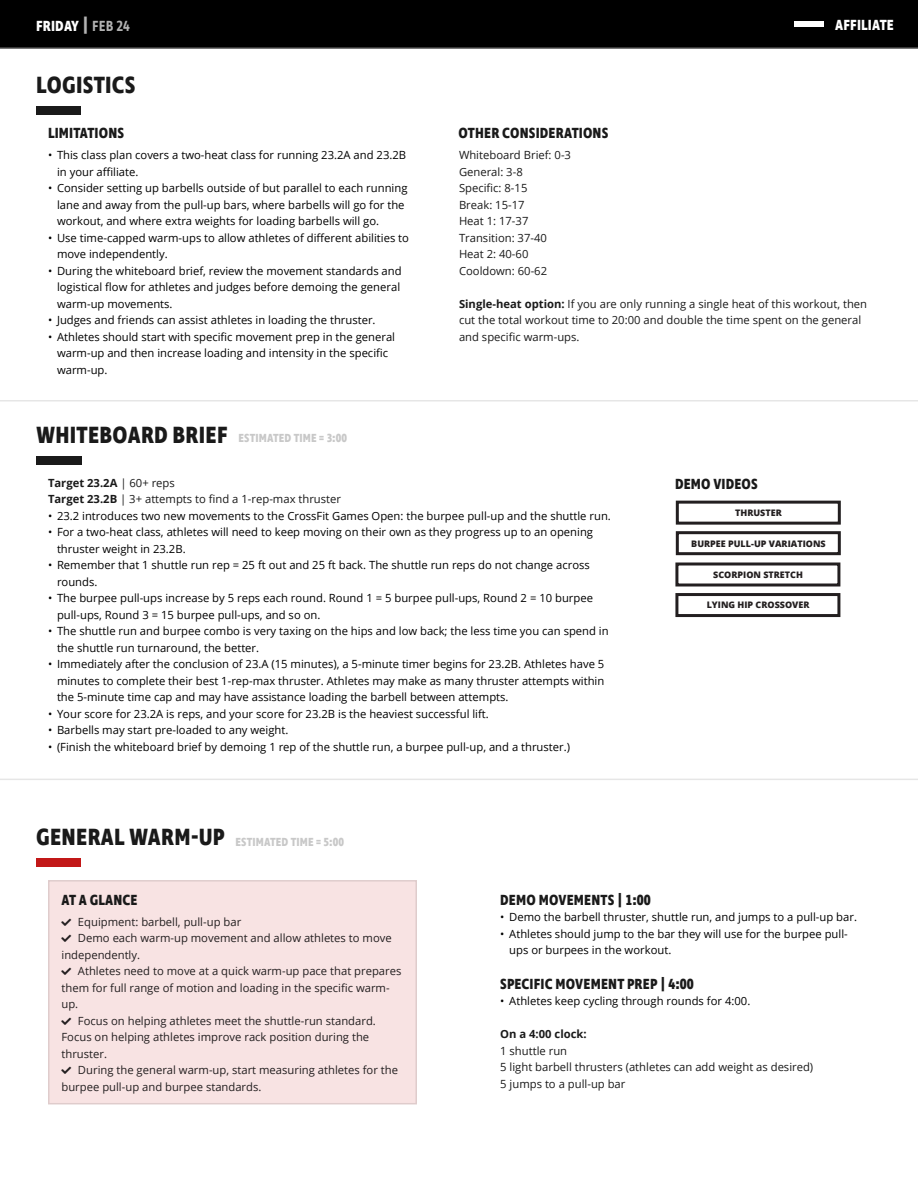
<style>
.page{position:relative;width:918px;height:1188px;background:#fff}
.page>*{position:absolute;margin:0;border:0;box-sizing:border-box;transform-origin:0 0}
.Section_Heading{font:700 24px "Ingra Cd";letter-spacing:.01em;color:#1a1a1a}
.Section_Subheading{font:700 15px "Ingra Cd";letter-spacing:.01em;color:#1a1a1a}
.Body_Text{font:700 15px "Ingra Cd";letter-spacing:.01em;color:#1a1a1a}
.t1{font:700 15px "Ingra Cd";letter-spacing:.01em;color:#fff}
.Time_Estimate{font:700 12px "Ingra Cd";letter-spacing:.01em;color:#c8c8c8}
.t2{font:11.25px/16.5px "Open Sans";color:#000}
.Body_Text-2{font:11.25px/16.5px "Open Sans";color:#1a1a1a}
.Checklists{font:11.25px/16.5px "Open Sans";color:#231f20}
.Body_Text-3{font:700 11.25px "Open Sans";color:#1a1a1a}
.Button_Text{font:800 9px "Open Sans";color:#231f20}
.s1{font-size:18px;color:#b2b2b2}
.s2{font-weight:600;color:#b2b2b2}
.s3{font-weight:700}
.s4{font-weight:400}
</style>
<div class="page">
<div style="left:0;top:0;width:918px;height:48px;background:#000"></div>
<div style="left:794px;top:21px;width:30px;height:6px;background:#fff"></div>
<hr style="left:0;top:47px;width:918px;height:2px;background:#4c4c4c">
<hr style="left:0;top:400px;width:918px;height:2px;background:#e6e6e6">
<div style="left:36px;top:106px;width:45px;height:9px;background:#1a1a1a"></div>
<div style="left:36px;top:456px;width:45px;height:9px;background:#1a1a1a"></div>
<hr style="left:0;top:779px;width:918px;height:1px;background:#e6e6e6">
<div style="left:676px;top:501px;width:165px;height:24px;border:3px solid #231f20"></div>
<div style="left:676px;top:531px;width:165px;height:24px;border:3px solid #231f20"></div>
<div style="left:675px;top:562px;width:165px;height:24px;border:3px solid #231f20"></div>
<div style="left:675px;top:593px;width:165px;height:24px;border:3px solid #231f20"></div>
<div style="left:36px;top:858px;width:45px;height:9px;background:#c21818"></div>
<div style="left:49px;top:881px;width:367px;height:223px;background:#f8e3e3"></div>
<div style="left:48px;top:880px;width:369px;height:224px;border:2px solid #dfcccc"></div>
<p class="t1" style="left:36px;top:16px;width:96px">FRIDAY <span class="s1">|</span> <span class="s2">FEB 24</span></p>
<p class="t1" style="left:835px;top:15px;width:60px">AFFILIATE</p>
<p class="Section_Heading" style="left:36px;top:70px;width:101px">LOGISTICS</p>
<p class="Section_Subheading" style="left:48px;top:124px;width:78px">LIMITATIONS</p>
<p class="Section_Subheading" style="left:458px;top:124px;width:151px">OTHER CONSIDERATIONS</p>
<p class="Body_Text-2" style="left:459px;top:147px;width:114px">Whiteboard Brief: 0-3</p>
<p class="Body_Text-2" style="left:459px;top:163px;width:65px">General: 3-8</p>
<p class="Body_Text-2" style="left:459px;top:180px;width:70px">Specific: 8-15</p>
<p class="Body_Text-2" style="left:459px;top:196px;width:67px">Break: 15-17</p>
<p class="Body_Text-2" style="left:459px;top:213px;width:71px">Heat 1: 17-37</p>
<p class="Body_Text-2" style="left:459px;top:229px;width:89px">Transition: 37-40</p>
<p class="Body_Text-2" style="left:459px;top:246px;width:71px">Heat 2: 40-60</p>
<p class="Body_Text-2" style="left:459px;top:262px;width:90px">Cooldown: 60-62</p>
<p class="Body_Text-2" style="left:459px;top:295px;width:410px"><span class="s3">Single-heat option:</span> If you are only running a single heat of this workout, then cut the total workout time to 20:00 and double the time spent on the general and specific warm-ups.</p>
<p class="t2" style="left:57px;top:147px;width:351px;text-indent:-9px">• This class plan covers a two-heat class for running 23.2A and 23.2B in your affiliate.</p>
<p class="t2" style="left:57px;top:180px;width:352px;text-indent:-9px">• Consider setting up barbells outside of but parallel to each running lane and away from the pull-up bars, where barbells will go for the workout, and where extra weights for loading barbells will go.</p>
<p class="t2" style="left:57px;top:229px;width:354px;text-indent:-9px">• Use time-capped warm-ups to allow athletes of different abilities to move independently.</p>
<p class="t2" style="left:57px;top:262px;width:346px;text-indent:-9px">• During the whiteboard brief, review the movement standards and logistical flow for athletes and judges before demoing the general warm-up movements.</p>
<p class="t2" style="left:48px;top:312px;width:329px">• Judges and friends can assist athletes in loading the thruster.</p>
<p class="t2" style="left:57px;top:328px;width:340px;text-indent:-9px">• Athletes should start with specific movement prep in the general warm-up and then increase loading and intensity in the specific warm-up.</p>
<p class="Section_Heading" style="left:36px;top:420px;width:193px">WHITEBOARD BRIEF</p>
<p class="Time_Estimate" style="left:239px;top:431px;width:110px">ESTIMATED TIME = 3:00</p>
<p class="Body_Text-3" style="left:48px;top:475px;width:128px">Target 23.2A <span class="s4">| 60+ reps</span></p>
<p class="Body_Text-2" style="left:48px;top:490px;width:295px"><span class="s3">Target 23.2B</span> | 3+ attempts to find a 1-rep-max thruster</p>
<p class="t2" style="left:48px;top:507px;width:564px">• 23.2 introduces two new movements to the CrossFit Games Open: the burpee pull-up and the shuttle run.</p>
<p class="t2" style="left:57px;top:523px;width:538px;text-indent:-9px">• For a two-heat class, athletes will need to keep moving on their own as they progress up to an opening thruster weight in 23.2B.</p>
<p class="t2" style="left:57px;top:556px;width:534px;text-indent:-9px">• Remember that 1 shuttle run rep = 25 ft out and 25 ft back. The shuttle run reps do not change across rounds.</p>
<p class="t2" style="left:57px;top:589px;width:538px;text-indent:-9px">• The burpee pull-ups increase by 5 reps each round. Round 1 = 5 burpee pull-ups, Round 2 = 10 burpee pull-ups, Round 3 = 15 burpee pull-ups, and so on.</p>
<p class="t2" style="left:57px;top:622px;width:553px;text-indent:-9px">• The shuttle run and burpee combo is very taxing on the hips and low back; the less time you can spend in the shuttle run turnaround, the better.</p>
<p class="t2" style="left:57px;top:655px;width:549px;text-align:justify;text-indent:-9px">• Immediately after the conclusion of 23.A (15 minutes), a 5-minute timer begins for 23.2B. Athletes have 5 minutes to complete their best 1-rep-max thruster. Athletes may make as many thruster attempts within the 5-minute time cap and may have assistance loading the barbell between attempts.</p>
<p class="t2" style="left:48px;top:705px;width:442px">• Your score for 23.2A is reps, and your score for 23.2B is the heaviest successful lift.</p>
<p class="t2" style="left:48px;top:721px;width:242px">• Barbells may start pre-loaded to any weight.</p>
<p class="t2" style="left:48px;top:738px;width:524px">• (Finish the whiteboard brief by demoing 1 rep of the shuttle run, a burpee pull-up, and a thruster.)</p>
<p class="Section_Heading" style="left:36px;top:822px;width:190px">GENERAL WARM-UP</p>
<p class="Time_Estimate" style="left:236px;top:834px;width:110px">ESTIMATED TIME = 5:00</p>
<p class="Section_Subheading" style="left:675px;top:475px;width:84px">DEMO VIDEOS</p>
<p class="Button_Text" style="left:735px;top:506px;width:48px">THRUSTER</p>
<p class="Button_Text" style="left:691px;top:536px;width:136px">BURPEE PULL-UP VARIATIONS</p>
<p class="Button_Text" style="left:713px;top:568px;width:91px">SCORPION STRETCH</p>
<p class="Button_Text" style="left:707px;top:598px;width:104px">LYING HIP CROSSOVER</p>
<p class="Section_Subheading" style="left:62px;top:891px;width:78px">AT A GLANCE</p>
<p class="Checklists" style="left:78px;top:913px;width:165px">Equipment: barbell, pull-up bar</p>
<p class="Checklists" style="left:62px;top:930px;width:332px;text-indent:16px">Demo each warm-up movement and allow athletes to move independently.</p>
<p class="Checklists" style="left:62px;top:963px;width:341px;text-indent:16px">Athletes need to move at a quick warm-up pace that prepares them for full range of motion and loading in the specific warm&shy;up.</p>
<p class="Checklists" style="left:62px;top:1012px;width:316px;text-indent:16px">Focus on helping athletes meet the shuttle-run standard.<br>Focus on helping athletes improve rack position during the thruster.</p>
<p class="Checklists" style="left:62px;top:1062px;width:338px;text-indent:16px">During the general warm-up, start measuring athletes for the burpee pull-up and burpee standards.</p>
<p class="Body_Text" style="left:500px;top:890px;width:152px">DEMO MOVEMENTS | 1:00</p>
<p class="t2" style="left:500px;top:909px;width:358px">• Demo the barbell thruster, shuttle run, and jumps to a pull-up bar.</p>
<p class="t2" style="left:509px;top:925px;width:340px;text-indent:-9px">• Athletes should jump to the bar they will use for the burpee pull&shy;ups or burpees in the workout.</p>
<p class="Body_Text" style="left:500px;top:974px;width:195px">SPECIFIC MOVEMENT PREP | 4:00</p>
<p class="t2" style="left:500px;top:993px;width:252px">• Athletes keep cycling through rounds for 4:00.</p>
<p class="Body_Text-3" style="left:500px;top:1026px;width:88px">On a 4:00 clock:</p>
<p class="Body_Text-2" style="left:500px;top:1042px;width:68px">1 shuttle run</p>
<p class="Body_Text-2" style="left:500px;top:1059px;width:315px">5 light barbell thrusters (athletes can add weight as desired)</p>
<p class="Body_Text-2" style="left:500px;top:1075px;width:127px">5 jumps to a pull-up bar</p>
</div>
